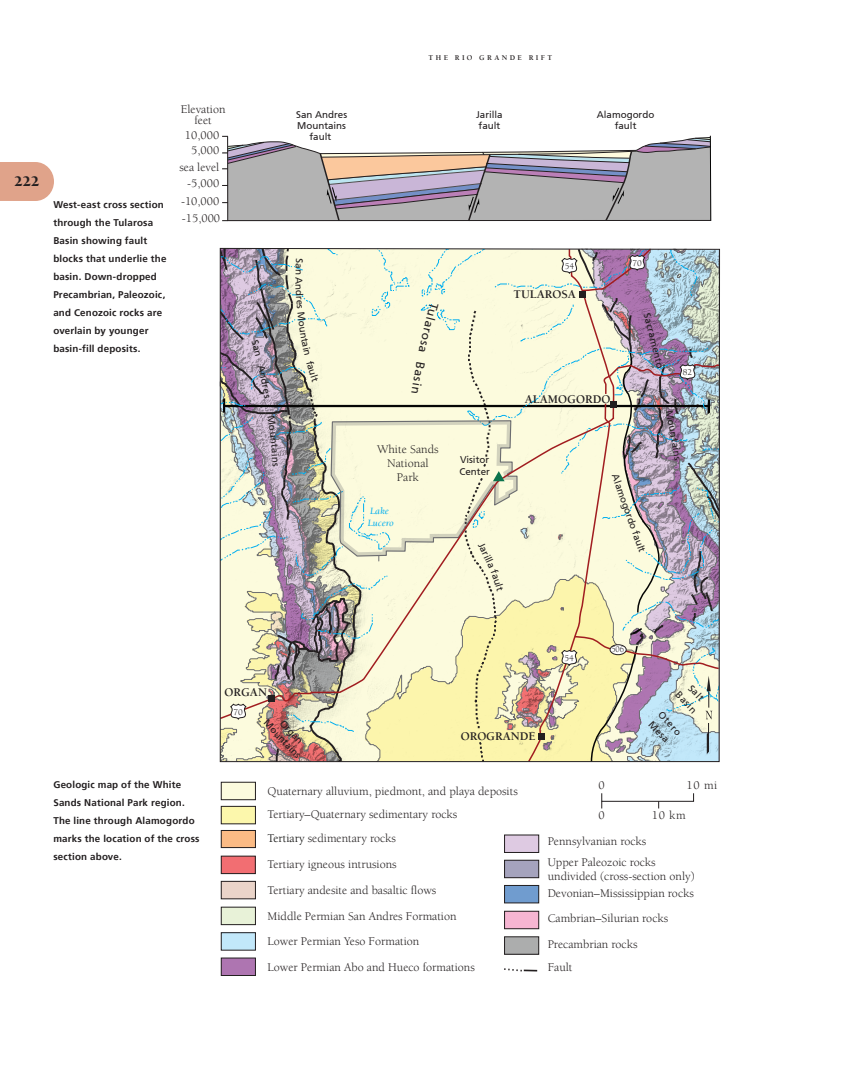
<style>
.page{position:relative;width:864px;height:1080px;background:#fff}
.page>*{position:absolute;margin:0;border:0;box-sizing:border-box;transform-origin:0 0}
.t1{font:900 15px "Berkeley";color:#231f20}
.t2{font:12.15px/13.8px "Berkeley";color:#231f20}
.t3{font:700 12.15px "Berkeley";color:#231f20}
.t4{font:12px/17px "Berkeley";color:#231f20;text-align:right}
.t5{font:700 9.75px/18px "Frutiger 65";letter-spacing:.02em;color:#231f20}
.t6{font:9.75px/10.5px "Frutiger 55 Roman";color:#231f20;text-align:center}
.t7{font:italic 9.75px/11.7px "Berkeley";color:#00aeef}
.t8{font:9.15px "Berkeley";color:#231f20;scale:.9 1}
.t9{font:9px "Berkeley";color:#231f20}
.t10{font:700 7.5px "Berkeley";letter-spacing:.325em;color:#231f20}
.s1{color:#050504}
</style>
<div class="page">
<svg style="left:0;top:162px;width:54px;height:39px;background:#e2a992"></svg>
<svg style="left:222px;top:136px;width:489px;height:86px"></svg>
<div style="left:221px;top:782px;width:34px;height:18px;background:#fcfbde"></div>
<div style="left:221px;top:782px;width:35px;height:18px;border:1px solid #231f20"></div>
<div style="left:221px;top:856px;width:34px;height:18px;background:#f26e72"></div>
<div style="left:221px;top:856px;width:35px;height:18px;border:1px solid #231f20"></div>
<div style="left:221px;top:881px;width:34px;height:18px;background:#ead4c9"></div>
<div style="left:221px;top:881px;width:35px;height:18px;border:1px solid #231f20"></div>
<div style="left:221px;top:907px;width:34px;height:18px;background:#e8f2d8"></div>
<div style="left:221px;top:907px;width:35px;height:18px;border:1px solid #231f20"></div>
<div style="left:221px;top:933px;width:34px;height:17px;background:#c2e8fa"></div>
<div style="left:221px;top:933px;width:35px;height:17px;border:1px solid #231f20"></div>
<div style="left:221px;top:958px;width:34px;height:18px;background:#ae75b1"></div>
<div style="left:221px;top:958px;width:35px;height:18px;border:1px solid #231f20"></div>
<div style="left:505px;top:835px;width:34px;height:17px;background:#decae2"></div>
<div style="left:504px;top:835px;width:35px;height:18px;border:1px solid #231f20"></div>
<div style="left:505px;top:885px;width:34px;height:18px;background:#709ccf"></div>
<div style="left:504px;top:885px;width:35px;height:18px;border:1px solid #231f20"></div>
<div style="left:505px;top:911px;width:34px;height:18px;background:#f6b5d2"></div>
<div style="left:504px;top:911px;width:35px;height:18px;border:1px solid #231f20"></div>
<div style="left:505px;top:937px;width:34px;height:17px;background:#acadad"></div>
<div style="left:504px;top:937px;width:35px;height:17px;border:1px solid #231f20"></div>
<div style="left:221px;top:806px;width:34px;height:18px;background:#fcf7ac"></div>
<div style="left:221px;top:806px;width:35px;height:18px;border:1px solid #231f20"></div>
<div style="left:505px;top:860px;width:34px;height:18px;background:#a5a3bd"></div>
<div style="left:504px;top:860px;width:35px;height:18px;border:1px solid #231f20"></div>
<svg style="left:504px;top:968px;width:33px;height:4px"></svg>
<div style="left:221px;top:830px;width:34px;height:18px;background:#fbbb85"></div>
<div style="left:221px;top:830px;width:35px;height:18px;border:1px solid #231f20"></div>
<div style="left:601px;top:793px;width:93px;height:9px;border:1px solid #231f20"></div>
<svg style="left:220px;top:248px;width:500px;height:515px;background:#d7d3c0"></svg>
<p class="t1" style="left:14px;top:173px;width:27px">222</p>
<p class="t5" style="left:53px;top:196px;width:115px">West-east cross section through the Tularosa<br>Basin showing fault blocks that underlie the basin. Down-dropped<br>Precambrian, Paleozoic, and Cenozoic rocks are overlain by younger basin-fill deposits.</p>
<p class="t4" style="left:181px;top:105px;width:46px;line-height:10.5px;text-align:center">Elevation feet</p>
<p class="t4" style="left:185px;top:127px;width:36px">10,000</p>
<p class="t4" style="left:179px;top:143px;width:42px">5,000 sea level -5,000 -10,000 -15,000</p>
<p class="t6" style="left:296px;top:110px;width:53px">San Andres<br>Mountains fault</p>
<p class="t10" style="left:429px;top:53px;width:125px">THE RIO GRANDE RIFT</p>
<p class="t6" style="left:476px;top:110px;width:28px;text-align:left">Jarilla fault</p>
<p class="t6" style="left:597px;top:110px;width:59px">Alamogordo fault</p>
<p class="t2" style="left:377px;top:443px;width:63px;text-align:center">White Sands<br>National<br>Park</p>
<p class="t7" style="left:368px;top:506px;width:28px">Lake<br>Lucero</p>
<p class="t6" style="left:459px;top:454px;width:32px;line-height:11.7px;text-align:left">Visitor<br>Center</p>
<p class="t9" style="left:565px;top:261px;width:11px">54</p>
<p class="t3" style="left:514px;top:288px;width:64px">TULAROSA</p>
<p class="t9" style="left:632px;top:258px;width:11px">70</p>
<p class="t3" style="left:525px;top:392px;width:87px">ALAMOGORDO</p>
<p class="t6" style="left:660px;top:346px;width:24px;rotate:77deg">ento</p>
<p class="t9" style="left:683px;top:367px;width:11px">82</p>
<p class="t6" style="left:678px;top:431px;width:27px;rotate:80deg">ntain</p>
<p class="t6" style="left:625px;top:487px;width:28px;rotate:71deg">mogo</p>
<p class="t6" style="left:634px;top:512px;width:42px;rotate:70deg">rdo fault</p>
<p class="t5" style="left:53px;top:776px;width:148px">Geologic map of the White<br>Sands National Park region.<br>The line through Alamogordo marks the location of the cross section above.</p>
<p class="t9" style="left:565px;top:653px;width:11px">54</p>
<p class="t8" style="left:611px;top:645px;width:16px">506</p>
<p class="t6" style="left:692px;top:679px;width:27px;line-height:13.6px;rotate:47deg">Salt<br>Basin</p>
<p class="t3" style="left:224px;top:686px;width:44px">ORGAN</p>
<p class="t9" style="left:234px;top:707px;width:11px">70</p>
<p class="t6" style="left:285px;top:718px;width:30px;rotate:47deg">Organ</p>
<p class="t6" style="left:664px;top:709px;width:30px;rotate:47deg">Otero</p>
<p class="t6" style="left:270px;top:717px;width:51px;rotate:47deg">Mountains</p>
<p class="t6" style="left:654px;top:719px;width:27px;rotate:47deg">Mesa</p>
<p class="t3" style="left:461px;top:730px;width:76px">OROGRANDE</p>
<p class="t2" style="left:268px;top:780px;width:252px;line-height:22.6px">Quaternary alluvium, piedmont, and playa deposits<br>Tertiary–Quaternary sedimentary rocks</p>
<p class="t2" style="left:268px;top:832px;width:130px"><span class="s1">Tertiary</span> sedimentary rocks</p>
<p class="t2" style="left:268px;top:857px;width:131px">Tertiary igneous intrusions</p>
<p class="t2" style="left:268px;top:877px;width:191px;line-height:26.2px">Tertiary andesite and basaltic flows<br>Middle Permian San Andres Formation</p>
<p class="t2" style="left:598px;top:779px;width:8px">0</p>
<p class="t2" style="left:687px;top:779px;width:32px">10 mi</p>
<p class="t2" style="left:598px;top:809px;width:8px">0</p>
<p class="t2" style="left:652px;top:809px;width:35px">10 km</p>
<p class="t2" style="left:548px;top:831px;width:109px;line-height:21.1px">Pennsylvanian rocks<br>Upper Paleozoic rocks</p>
<p class="t2" style="left:548px;top:868px;width:149px;line-height:16.6px">undivided (cross-section only)<br>Devonian–Mississippian rocks</p>
<p class="t2" style="left:548px;top:912px;width:122px">Cambrian–Silurian rocks</p>
<p class="t2" style="left:268px;top:935px;width:153px">Lower Permian Yeso Formation</p>
<p class="t2" style="left:548px;top:938px;width:91px">Precambrian rocks</p>
<p class="t2" style="left:268px;top:961px;width:209px">Lower Permian Abo and Hueco formations</p>
<p class="t2" style="left:548px;top:960px;width:26px">Fault</p>
</div>
